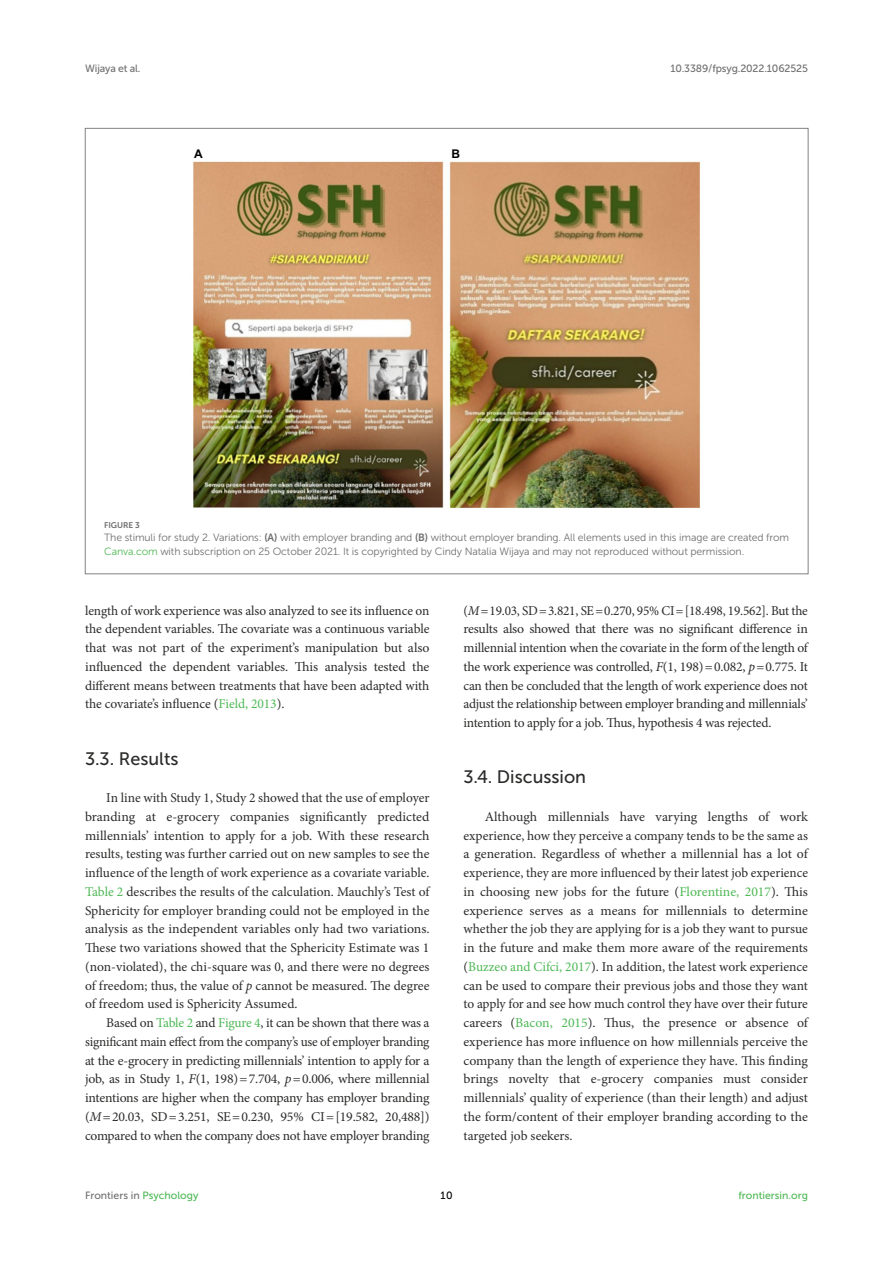
<style>
.page{position:relative;width:893px;height:1263px;background:#fff}
.page>*{position:absolute;margin:0;border:0;box-sizing:border-box;transform-origin:0 0}
.HEAD_2{font:18px "Museo Sans 500";color:#2b2b2a}
.TEXT_FLUSH{font:13.5px/18.8px "Minion Pro";letter-spacing:-.005em;color:#2b2b2a;text-align:justify}
.TEXT{font:13.5px/18.8px "Minion Pro";letter-spacing:-.02em;color:#2b2b2a;text-align:justify}
.t1{font:700 12px "Arial";color:#000}
.FIG_LEG{font:10.5px/13.5px "Museo Sans 300";letter-spacing:-.01em;color:#706f70}
.t2{font:10.5px "Museo Sans 500";letter-spacing:-.015em;color:#706f70}
.t3{font:10.5px "Museo Sans 500";color:#4eb855}
.t4{font:10.5px "Museo Sans 500";color:#000}
.FIG_HD{font:8.25px "Museo Sans 700";letter-spacing:-.01em;color:#706f70}
.s1{font-family:"Museo Sans 700"}
.s2{color:#4eb855}
.s3{font-style:italic}
</style>
<div class="page">
<img style="left:193px;top:161px;width:507px;height:347px">
<p class="t2" style="left:85px;top:63px;width:57px">Wijaya et al.</p>
<p class="t2" style="left:670px;top:63px;width:139px">10.3389/fpsyg.2022.1062525</p>
<p class="t1" style="left:194px;top:145px;width:10px">A</p>
<p class="t1" style="left:452px;top:145px;width:10px">B</p>
<p class="FIG_HD" style="left:104px;top:520px;width:37px">FIGURE 3</p>
<p class="FIG_LEG" style="left:104px;top:531px;width:686px">The stimuli for study 2. Variations: <span class="s1">(A)</span> with employer branding and <span class="s1">(B)</span> without employer branding. All elements used in this image are created from<br><span class="s2">Canva.com</span> with subscription on 25 October 2021. It is copyrighted by Cindy Natalia Wijaya and may not reproduced without permission.</p>
<p class="TEXT_FLUSH" style="left:85px;top:601px;width:346px">length of work experience was also analyzed to see its influence on the dependent variables. The covariate was a continuous variable that was not part of the experiment’s manipulation but also influenced the dependent variables. This analysis tested the different means between treatments that have been adapted with the covariate’s influence (<span class="s2">Field, 2013</span>).</p>
<p class="HEAD_2" style="left:85px;top:748px;width:95px">3.3. Results</p>
<p class="TEXT_FLUSH" style="left:85px;top:788px;width:346px;text-indent:21px">In line with Study 1, Study 2 showed that the use of employer branding at e-grocery companies significantly predicted millennials’ intention to apply for a job. With these research results, testing was further carried out on new samples to see the influence of the length of work experience as a covariate variable.<br><span class="s2">Table 2</span> describes the results of the calculation. Mauchly’s Test of Sphericity for employer branding could not be employed in the analysis as the independent variables only had two variations.<br>These two variations showed that the Sphericity Estimate was 1 (non-violated), the chi-square was 0, and there were no degrees of freedom; thus, the value of <span class="s3">p</span> cannot be measured. The degree of freedom used is Sphericity Assumed.</p>
<p class="TEXT" style="left:85px;top:1013px;width:346px;text-indent:21px">Based on <span class="s2">Table 2</span> and <span class="s2">Figure 4</span>, it can be shown that there was a significant main effect from the company’s use of employer branding at the e-grocery in predicting millennials’ intention to apply for a job, as in Study 1, <span class="s3">F</span>(1, 198)=7.704, <span class="s3">p</span>=0.006, where millennial intentions are higher when the company has employer branding (<span class="s3">M</span>=20.03, SD=3.251, SE=0.230, 95% CI=[19.582, 20,488]) compared to when the company does not have employer branding</p>
<p class="TEXT" style="left:463px;top:601px;width:346px">(<span class="s3">M</span>=19.03, SD=3.821, SE=0.270, 95% CI=[18.498, 19.562]. But the results also showed that there was no significant difference in millennial intention when the covariate in the form of the length of the work experience was controlled, <span class="s3">F</span>(1, 198)=0.082, <span class="s3">p</span>=0.775. It can then be concluded that the length of work experience does not adjust the relationship between employer branding and millennials’ intention to apply for a job. Thus, hypothesis 4 was rejected.</p>
<p class="HEAD_2" style="left:463px;top:767px;width:124px">3.4. Discussion</p>
<p class="TEXT_FLUSH" style="left:463px;top:807px;width:346px;text-indent:21px">Although millennials have varying lengths of work experience, how they perceive a company tends to be the same as a generation. Regardless of whether a millennial has a lot of experience, they are more influenced by their latest job experience in choosing new jobs for the future (<span class="s2">Florentine, 2017</span>). This experience serves as a means for millennials to determine whether the job they are applying for is a job they want to pursue in the future and make them more aware of the requirements (<span class="s2">Buzzeo and Cifci, 2017</span>). In addition, the latest work experience can be used to compare their previous jobs and those they want to apply for and see how much control they have over their future careers (<span class="s2">Bacon, 2015</span>). Thus, the presence or absence of experience has more influence on how millennials perceive the company than the length of experience they have. This finding brings novelty that e-grocery companies must consider millennials’ quality of experience (than their length) and adjust the form/content of their employer branding according to the targeted job seekers.</p>
<p class="t2" style="left:85px;top:1190px;width:115px">Frontiers in <span class="s2">Psychology</span></p>
<p class="t4" style="left:440px;top:1190px;width:14px">10</p>
<p class="t3" style="left:738px;top:1190px;width:71px">frontiersin.org</p>
</div>
